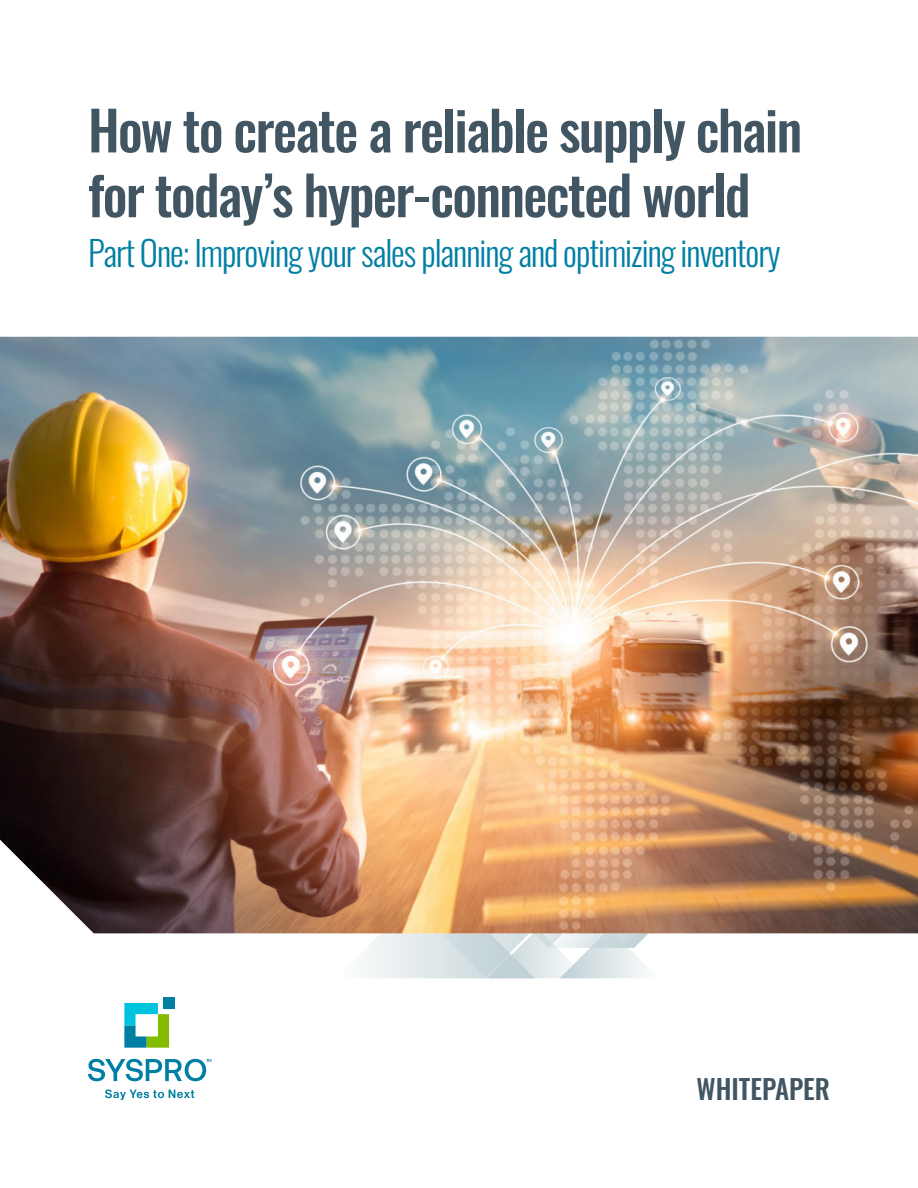
<style>
.page{position:relative;width:918px;height:1188px;background:#fff}
.page>*{position:absolute;margin:0;border:0;box-sizing:border-box;transform-origin:0 0}
.t1{font:500 54px/64.8px "Oswald";letter-spacing:-.03em;color:#425563}
.t2{font:300 34.5px "Oswald";letter-spacing:-.03em;color:#007fa3}
.t3{font:500 27px "Oswald";color:#425563}
</style>
<div class="page">
<div style="left:164px;top:997px;width:11px;height:12px;background:#007fa3"></div>
<svg style="left:124px;top:1003px;width:45px;height:45px"></svg>
<svg style="left:88px;top:1059px;width:123px;height:22px"></svg>
<svg style="left:105px;top:1089px;width:89px;height:11px"></svg>
<svg style="left:336px;top:933px;width:348px;height:45px"></svg>
<img style="left:0;top:337px;width:918px;height:596px">
<p class="t1" style="left:88px;top:93px;width:716px">How to create a reliable supply chain for today’s hyper-connected world</p>
<p class="t2" style="left:88px;top:223px;width:694px">Part One: Improving your sales planning and optimizing inventory</p>
<p class="t3" style="left:697px;top:1065px;width:135px">WHITEPAPER</p>
</div>
